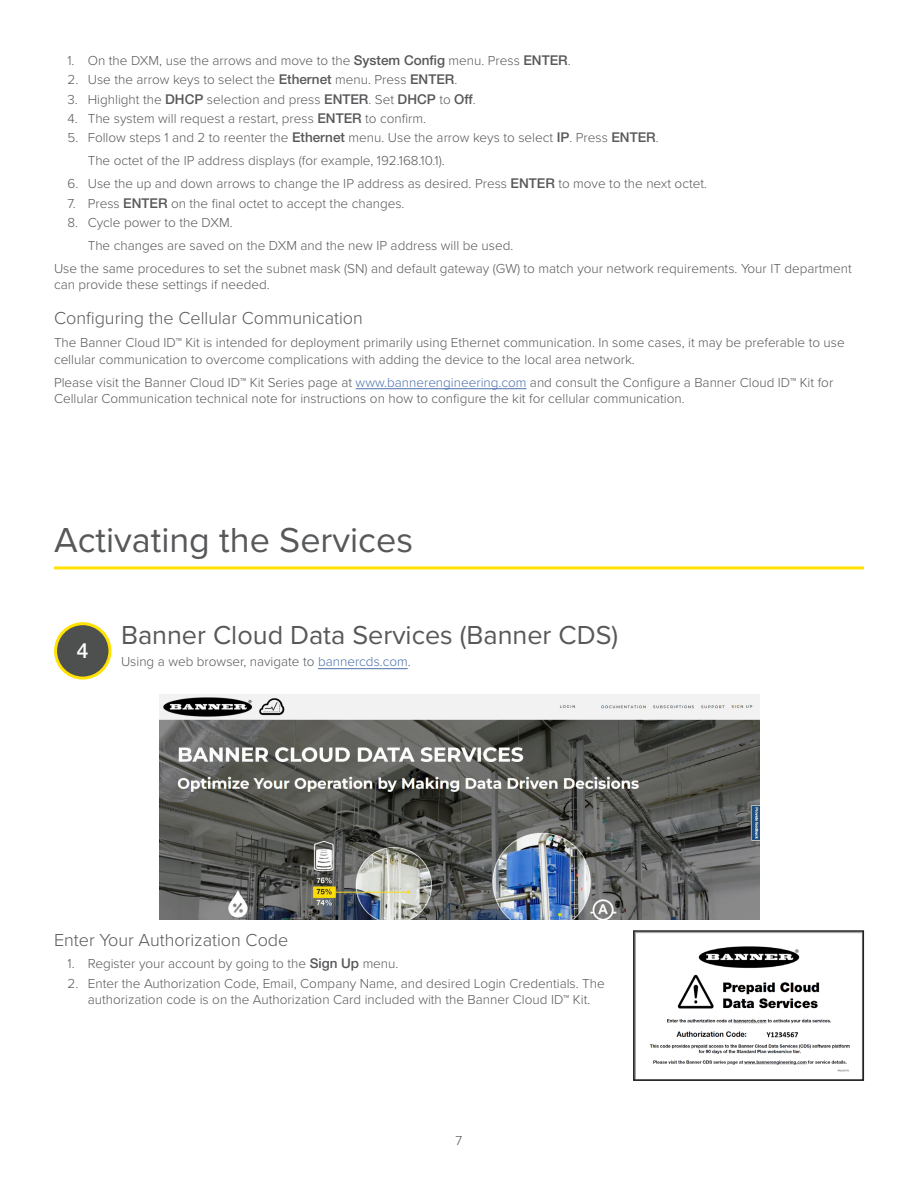
<style>
.page{position:relative;width:918px;height:1188px;background:#fff}
.page>*{position:absolute;margin:0;border:0;box-sizing:border-box;transform-origin:0 0}
.Heading_1{font:36px "Proxima Nova";color:#57585a}
.Heading_2{font:27px "Proxima Nova";color:#57585a}
.t1{font:500 21px "Helvetica Neue LT Pro";color:#fff}
.Heading_3{font:300 18px "Proxima Nova";color:#57585a}
.Step_Result{font:300 13.5px/16.2px "Proxima Nova";color:#57585a}
.s1{font-family:"Helvetica Neue LT Pro";font-weight:500}
.s2{color:#4d72ac}
</style>
<div class="page">
<hr style="left:356px;top:388px;width:170px;height:1px;background:#4d72ac">
<div style="left:56px;top:624px;width:54px;height:54px;background:#4e4f4f;border-radius:50%"></div>
<div style="left:54px;top:622px;width:57px;height:58px;border:3px solid #ffe201;border-radius:50%"></div>
<hr style="left:318px;top:668px;width:90px;height:1px;background:#4d72ac">
<img style="left:159px;top:695px;width:600px;height:224px">
<img style="left:636px;top:933px;width:225px;height:139px">
<div style="left:633px;top:930px;width:231px;height:151px;border:2px solid #231f20"></div>
<hr style="left:54px;top:566px;width:810px;height:3px;background:#ffe201">
<p class="Step_Result" style="left:68px;top:51px;width:505px">1. On the DXM, use the arrows and move to the <span class="s1">System Config</span> menu. Press <span class="s1">ENTER</span>.</p>
<p class="Step_Result" style="left:68px;top:71px;width:391px">2. Use the arrow keys to select the <span class="s1">Ethernet</span> menu. Press <span class="s1">ENTER</span>.</p>
<p class="Step_Result" style="left:68px;top:90px;width:410px">3. Highlight the <span class="s1">DHCP</span> selection and press <span class="s1">ENTER</span>. Set <span class="s1">DHCP</span> to <span class="s1">Off</span>.</p>
<p class="Step_Result" style="left:68px;top:110px;width:360px">4. The system will request a restart, press <span class="s1">ENTER</span> to confirm.</p>
<p class="Step_Result" style="left:68px;top:129px;width:593px">5. Follow steps 1 and 2 to reenter the <span class="s1">Ethernet</span> menu. Use the arrow keys to select <span class="s1">IP</span>. Press <span class="s1">ENTER</span>.</p>
<p class="Step_Result" style="left:88px;top:152px;width:358px">The octet of the IP address displays (for example, 192.168.10.1).</p>
<p class="Step_Result" style="left:68px;top:175px;width:641px">6. Use the up and down arrows to change the IP address as desired. Press <span class="s1">ENTER</span> to move to the next octet.</p>
<p class="Step_Result" style="left:68px;top:194px;width:339px">7. Press <span class="s1">ENTER</span> on the final octet to accept the changes.</p>
<p class="Step_Result" style="left:68px;top:214px;width:167px">8. Cycle power to the DXM.</p>
<p class="Step_Result" style="left:88px;top:237px;width:427px">The changes are saved on the DXM and the new IP address will be used.</p>
<p class="Step_Result" style="left:54px;top:260px;width:799px">Use the same procedures to set the subnet mask (SN) and default gateway (GW) to match your network requirements. Your IT department can provide these settings if needed.</p>
<p class="Heading_3" style="left:54px;top:305px;width:310px">Configuring the Cellular Communication</p>
<p class="Step_Result" style="left:54px;top:334px;width:792px">The Banner Cloud ID™ Kit is intended for deployment primarily using Ethernet communication. In some cases, it may be preferable to use cellular communication to overcome complications with adding the device to the local area network.</p>
<p class="Step_Result" style="left:54px;top:373px;width:781px">Please visit the Banner Cloud ID™ Kit Series page at <span class="s2">www.bannerengineering.com</span> and consult the Configure a Banner Cloud ID™ Kit for<br>Cellular Communication technical note for instructions on how to configure the kit for cellular communication.</p>
<p class="Heading_1" style="left:54px;top:514px;width:361px">Activating the Services</p>
<p class="t1" style="left:77px;top:638px;width:13px">4</p>
<p class="Heading_2" style="left:121px;top:614px;width:499px">Banner Cloud Data Services (Banner CDS)</p>
<p class="Step_Result" style="left:121px;top:653px;width:291px">Using a web browser, navigate to <span class="s2">bannercds.com</span>.</p>
<p class="Heading_3" style="left:54px;top:926px;width:236px">Enter Your Authorization Code</p>
<p class="Step_Result" style="left:68px;top:955px;width:332px">1. Register your account by going to the <span class="s1">Sign Up</span> menu.</p>
<p class="Step_Result" style="left:68px;top:975px;width:539px;text-align:center">2. Enter the Authorization Code, Email, Company Name, and desired Login Credentials. The authorization code is on the Authorization Card included with the Banner Cloud ID™ Kit.</p>
<p class="Step_Result" style="left:456px;top:1131px;width:8px">7</p>
</div>
